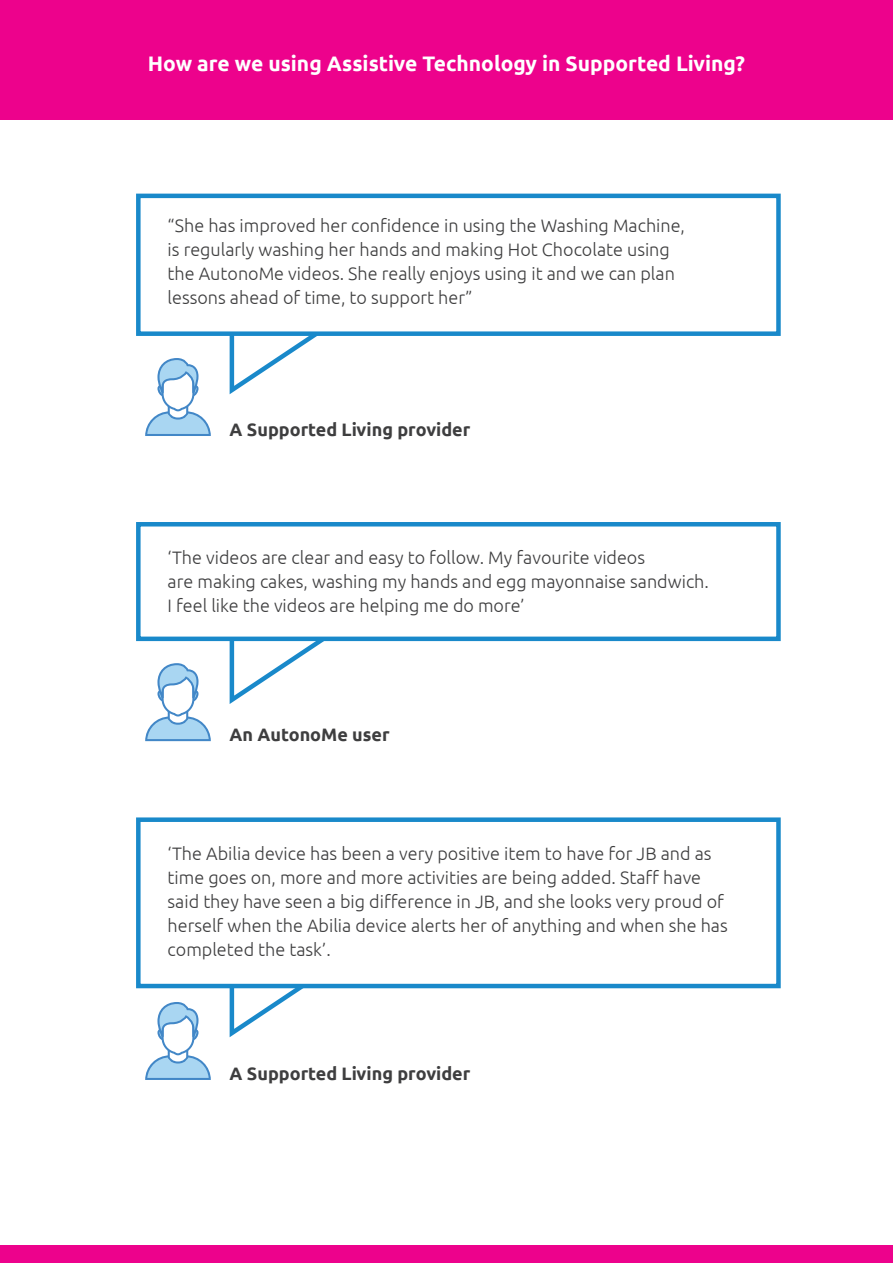
<style>
.page{position:relative;width:893px;height:1263px;background:#fff}
.page>*{position:absolute;margin:0;border:0;box-sizing:border-box;transform-origin:0 0}
.t1{font:700 21px "Ubuntu";color:#fff}
.t2{font:300 18px/24px "Ubuntu";color:#3e3e3f}
.t3{font:700 18px "Ubuntu";color:#3e3e3f}
</style>
<div class="page">
<svg style="left:229px;top:338px;width:85px;height:57px"></svg>
<svg style="left:229px;top:643px;width:92px;height:61px"></svg>
<svg style="left:229px;top:990px;width:72px;height:48px"></svg>
<svg style="left:136px;top:193px;width:645px;height:145px"></svg>
<svg style="left:136px;top:522px;width:645px;height:121px"></svg>
<svg style="left:136px;top:817px;width:645px;height:173px"></svg>
<div style="left:0;top:0;width:893px;height:119px;background:#ed028c"></div>
<div style="left:0;top:1246px;width:893px;height:17px;background:#ed028c"></div>
<svg style="left:145px;top:358px;width:66px;height:78px"></svg>
<svg style="left:145px;top:663px;width:66px;height:78px"></svg>
<svg style="left:145px;top:1002px;width:66px;height:78px"></svg>
<p class="t1" style="left:148px;top:51px;width:599px">How are we using Assistive Technology in Supported Living?</p>
<p class="t2" style="left:168px;top:213px;width:519px">“She has improved her confidence in using the Washing Machine, is regularly washing her hands and making Hot Chocolate using the AutonoMe videos. She really enjoys using it and we can plan lessons ahead of time, to support her”</p>
<p class="t3" style="left:230px;top:419px;width:242px">A Supported Living provider</p>
<p class="t2" style="left:168px;top:545px;width:543px">‘The videos are clear and easy to follow. My favourite videos<br>are making cakes, washing my hands and egg mayonnaise sandwich.<br>I feel like the videos are helping me do more’</p>
<p class="t3" style="left:230px;top:724px;width:161px">An AutonoMe user</p>
<p class="t2" style="left:168px;top:841px;width:562px">‘The Abilia device has been a very positive item to have for JB and as time goes on, more and more activities are being added. Staff have said they have seen a big difference in JB, and she looks very proud of herself when the Abilia device alerts her of anything and when she has completed the task’.</p>
<p class="t3" style="left:230px;top:1062px;width:242px">A Supported Living provider</p>
</div>
